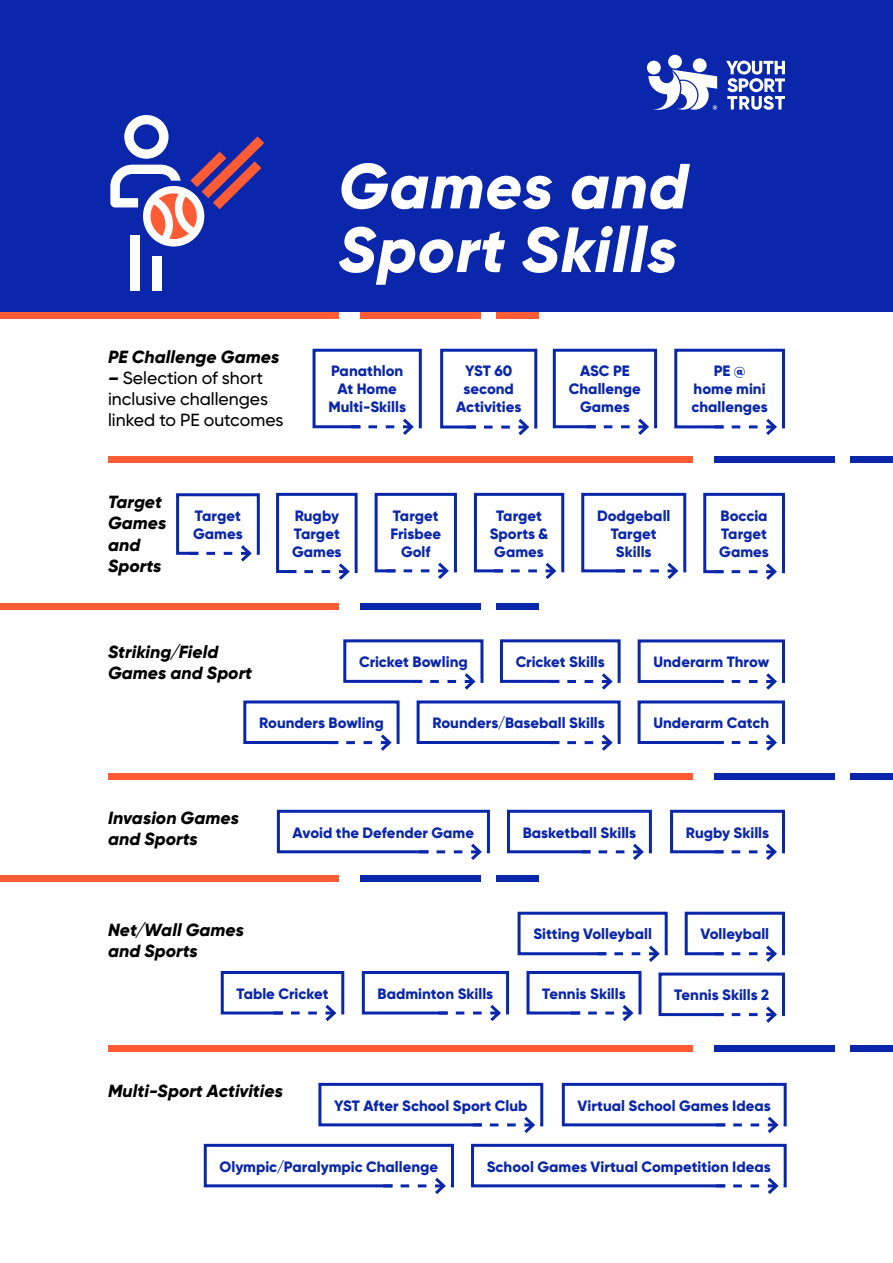
<style>
.page{position:relative;width:893px;height:1263px;background:#fff}
.page>*{position:absolute;margin:0;border:0;box-sizing:border-box;transform-origin:0 0}
.t1{font:italic 800 63.6px/63.6px "Gilroy";letter-spacing:.015em;color:#fff}
.t2{font:italic 800 17.55px/21.1px "Gilroy";letter-spacing:.005em;color:#000}
.t3{font:500 17.55px/21.1px "Gilroy";color:#000}
.t4{font:800 15px/18px "Gilroy";color:#0a26aa;text-align:center}
.s1{font-weight:800;font-style:italic}
</style>
<div class="page">
<div style="left:0;top:0;width:893px;height:312px;background:#0a26aa"></div>
<svg style="left:726px;top:61px;width:59px;height:49px"></svg>
<div style="left:647px;top:61px;width:14px;height:14px;background:#fff;border-radius:50%"></div>
<div style="left:693px;top:58px;width:14px;height:14px;background:#fff;border-radius:50%"></div>
<div style="left:668px;top:55px;width:14px;height:14px;background:#fff;border-radius:50%"></div>
<svg style="left:648px;top:70px;width:69px;height:40px"></svg>
<div style="left:0;top:312px;width:339px;height:7px;background:#ff5c36"></div>
<div style="left:360px;top:312px;width:121px;height:7px;background:#ff5c36"></div>
<div style="left:497px;top:312px;width:42px;height:7px;background:#ff5c36"></div>
<div style="left:0;top:603px;width:339px;height:6px;background:#ff5c36"></div>
<div style="left:360px;top:603px;width:121px;height:6px;background:#0a26aa"></div>
<div style="left:497px;top:603px;width:42px;height:6px;background:#0a26aa"></div>
<div style="left:0;top:875px;width:339px;height:7px;background:#ff5c36"></div>
<div style="left:360px;top:875px;width:121px;height:7px;background:#0a26aa"></div>
<div style="left:497px;top:875px;width:42px;height:7px;background:#0a26aa"></div>
<div style="left:130px;top:235px;width:10px;height:56px;background:#fff"></div>
<div style="left:152px;top:257px;width:10px;height:34px;background:#fff"></div>
<svg style="left:110px;top:115px;width:154px;height:132px"></svg>
<div style="left:108px;top:456px;width:584px;height:7px;background:#ff5c36"></div>
<div style="left:714px;top:456px;width:120px;height:7px;background:#0a26aa"></div>
<div style="left:850px;top:456px;width:43px;height:7px;background:#0a26aa"></div>
<div style="left:108px;top:773px;width:584px;height:7px;background:#ff5c36"></div>
<div style="left:714px;top:773px;width:120px;height:7px;background:#0a26aa"></div>
<div style="left:850px;top:773px;width:43px;height:7px;background:#0a26aa"></div>
<div style="left:108px;top:1045px;width:584px;height:7px;background:#ff5c36"></div>
<div style="left:714px;top:1045px;width:120px;height:7px;background:#0a26aa"></div>
<div style="left:850px;top:1045px;width:43px;height:7px;background:#0a26aa"></div>
<svg style="left:552px;top:348px;width:106px;height:87px"></svg>
<svg style="left:318px;top:1082px;width:226px;height:51px"></svg>
<svg style="left:561px;top:1082px;width:226px;height:51px"></svg>
<svg style="left:471px;top:1143px;width:316px;height:51px"></svg>
<svg style="left:203px;top:1143px;width:251px;height:51px"></svg>
<svg style="left:276px;top:809px;width:214px;height:51px"></svg>
<svg style="left:670px;top:809px;width:115px;height:51px"></svg>
<svg style="left:507px;top:809px;width:145px;height:51px"></svg>
<svg style="left:674px;top:348px;width:111px;height:87px"></svg>
<svg style="left:440px;top:348px;width:98px;height:88px"></svg>
<svg style="left:312px;top:348px;width:110px;height:87px"></svg>
<svg style="left:581px;top:492px;width:106px;height:87px"></svg>
<svg style="left:276px;top:492px;width:82px;height:88px"></svg>
<svg style="left:473px;top:492px;width:92px;height:87px"></svg>
<svg style="left:176px;top:493px;width:84px;height:69px"></svg>
<svg style="left:703px;top:492px;width:82px;height:88px"></svg>
<svg style="left:374px;top:492px;width:83px;height:87px"></svg>
<svg style="left:637px;top:639px;width:148px;height:51px"></svg>
<svg style="left:500px;top:639px;width:121px;height:51px"></svg>
<svg style="left:343px;top:639px;width:141px;height:51px"></svg>
<svg style="left:243px;top:700px;width:157px;height:51px"></svg>
<svg style="left:416px;top:700px;width:205px;height:51px"></svg>
<svg style="left:637px;top:700px;width:148px;height:51px"></svg>
<svg style="left:220px;top:971px;width:125px;height:50px"></svg>
<svg style="left:361px;top:911px;width:424px;height:112px"></svg>
<p class="t2" style="left:108px;top:346px;width:173px">PE Challenge Games</p>
<p class="t3" style="left:108px;top:367px;width:177px"><span class="s1">–</span> Selection of short inclusive challenges linked to PE outcomes</p>
<p class="t1" style="left:339px;top:154px;width:351px">Games and<br>Sport Skills</p>
<p class="t4" style="left:328px;top:362px;width:79px">Panathlon<br>At Home<br>Multi-Skills</p>
<p class="t4" style="left:456px;top:362px;width:67px">YST 60 second<br>Activities</p>
<p class="t4" style="left:569px;top:362px;width:74px">ASC PE<br>Challenge<br>Games</p>
<p class="t4" style="left:691px;top:362px;width:78px">PE @<br>home mini challenges</p>
<p class="t2" style="left:108px;top:491px;width:60px">Target<br>Games and<br>Sports</p>
<p class="t4" style="left:597px;top:506px;width:75px">Dodgeball<br>Target<br>Skills</p>
<p class="t4" style="left:193px;top:507px;width:51px;text-align:left">Target<br>Games</p>
<p class="t4" style="left:719px;top:506px;width:51px;text-align:left">Boccia<br>Target<br>Games</p>
<p class="t4" style="left:292px;top:506px;width:51px;text-align:left">Rugby<br>Target<br>Games</p>
<p class="t4" style="left:490px;top:506px;width:60px">Target<br>Sports &amp;<br>Games</p>
<p class="t4" style="left:390px;top:506px;width:52px">Target<br>Frisbee<br>Golf</p>
<p class="t2" style="left:108px;top:641px;width:146px">Striking/Field<br>Games and Sport</p>
<p class="t4" style="left:359px;top:653px;width:110px">Cricket Bowling</p>
<p class="t4" style="left:516px;top:653px;width:91px">Cricket Skills</p>
<p class="t4" style="left:653px;top:653px;width:117px">Underarm Throw</p>
<p class="t4" style="left:259px;top:714px;width:126px">Rounders Bowling</p>
<p class="t4" style="left:432px;top:714px;width:174px">Rounders/Baseball Skills</p>
<p class="t4" style="left:653px;top:714px;width:117px">Underarm Catch</p>
<p class="t2" style="left:108px;top:807px;width:133px">Invasion Games and Sports</p>
<p class="t4" style="left:293px;top:823px;width:183px">Avoid the Defender Game</p>
<p class="t4" style="left:523px;top:823px;width:115px">Basketball Skills</p>
<p class="t4" style="left:686px;top:823px;width:85px">Rugby Skills</p>
<p class="t2" style="left:108px;top:919px;width:138px">Net/Wall Games and Sports</p>
<p class="t4" style="left:533px;top:925px;width:120px">Sitting Volleyball</p>
<p class="t4" style="left:700px;top:925px;width:70px">Volleyball</p>
<p class="t4" style="left:236px;top:984px;width:94px">Table Cricket</p>
<p class="t4" style="left:378px;top:984px;width:117px">Badminton Skills</p>
<p class="t4" style="left:542px;top:984px;width:85px">Tennis Skills</p>
<p class="t4" style="left:674px;top:986px;width:96px">Tennis Skills 2</p>
<p class="t2" style="left:108px;top:1080px;width:176px">Multi-Sport Activities</p>
<p class="t4" style="left:334px;top:1096px;width:195px">YST After School Sport Club</p>
<p class="t4" style="left:578px;top:1096px;width:195px">Virtual School Games Ideas</p>
<p class="t4" style="left:220px;top:1157px;width:220px">Olympic/Paralympic Challenge</p>
<p class="t4" style="left:487px;top:1157px;width:286px">School Games Virtual Competition Ideas</p>
</div>
